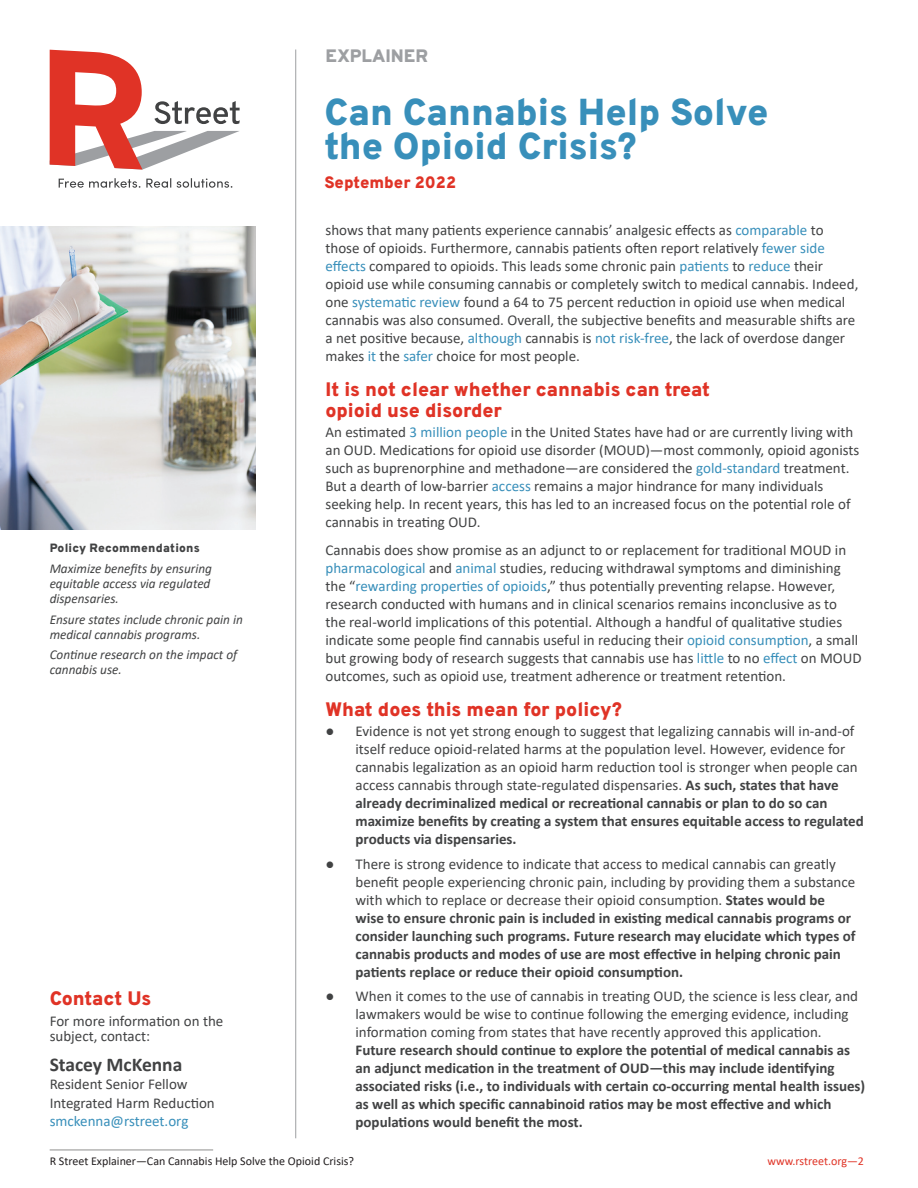
<style>
.page{position:relative;width:918px;height:1188px;background:#fff}
.page>*{position:absolute;margin:0;border:0;box-sizing:border-box;transform-origin:0 0}
.t1{font:900 37.5px/34.5px "Overpass";color:#388fba}
.t2{font:900 19.5px/21px "Overpass";color:#e03326}
.t3{font:700 19.5px "Calibri";color:#414243}
.t4{font:900 18px "Overpass";color:#9d9fa2}
.t5{font:900 16.5px "Overpass";color:#e03326}
.t6{font:15px/18px "Calibri";color:#414243}
.t7{font:700 15px/18px "Calibri";color:#414243}
.t8{font:15px "Calibri";color:#388fba}
.t9{font:italic 13.5px/15px "Calibri";color:#414243}
.t10{font:12px "Calibri";color:#231f20}
.t11{font:900 12px "Overpass";letter-spacing:.015em;color:#414243}
.t12{font:12px "Calibri";letter-spacing:-.005em;color:#e03326}
.s1{color:#388fba}
.s2{font-weight:700}
.s3{font-weight:400}
</style>
<div class="page">
<svg style="left:59px;top:178px;width:173px;height:10px"></svg>
<svg style="left:50px;top:50px;width:190px;height:120px"></svg>
<hr style="left:295px;top:49px;width:1px;height:1089px;background:#9d9fa2">
<hr style="left:50px;top:1150px;width:163px;height:1px;background:#8e8e8d">
<img style="left:0;top:227px;width:256px;height:302px">
<p class="t4" style="left:326px;top:46px;width:104px">EXPLAINER</p>
<p class="t11" style="left:50px;top:543px;width:152px">Policy Recommendations</p>
<p class="t9" style="left:50px;top:561px;width:164px;text-align:justify">Maximize bene昀椀ts by ensuring equitable access via regulated dispensaries.</p>
<p class="t9" style="left:50px;top:611px;width:195px">Ensure states include chronic pain in medical cannabis programs.</p>
<p class="t9" style="left:50px;top:647px;width:189px">Con琀椀nue research on the impact of cannabis use.</p>
<h2 class="t2" style="left:50px;top:989px;width:103px">Contact Us</h2>
<p class="t6" style="left:50px;top:1014px;width:175px;line-height:15px">For more informa琀椀on on the subject, contact:</p>
<h2 class="t3" style="left:50px;top:1057px;width:134px">Stacey McKenna</h2>
<p class="t6" style="left:50px;top:1075px;width:167px;line-height:18.6px">Resident Senior Fellow<br>Integrated Harm Reduc琀椀on</p>
<p class="t8" style="left:50px;top:1111px;width:140px">smckenna@rstreet.org</p>
<h1 class="t1" style="left:325px;top:98px;width:445px">Can Cannabis Help Solve the Opioid Crisis?</h1>
<p class="t5" style="left:325px;top:176px;width:133px">September 2022</p>
<p class="t6" style="left:325px;top:221px;width:534px">shows that many pa琀椀ents experience cannabis’ analgesic e昀昀ects as <span class="s1">comparable</span> to those of opioids. Furthermore, cannabis pa琀椀ents o昀琀en report rela琀椀vely <span class="s1">fewer side<br>e昀昀ects</span> compared to opioids. This leads some chronic pain <span class="s1">pa琀椀ents</span> to <span class="s1">reduce</span> their opioid use while consuming cannabis or completely switch to medical cannabis. Indeed, one <span class="s1">systema琀椀c review</span> found a 64 to 75 percent reduc琀椀on in opioid use when medical cannabis was also consumed. Overall, the subjec琀椀ve bene昀椀ts and measurable shi昀琀s are a net posi琀椀ve because, <span class="s1">although</span> cannabis is <span class="s1">not risk-free</span>, the lack of overdose danger makes <span class="s1">it</span> the <span class="s1">safer</span> choice for most people.</p>
<h2 class="t2" style="left:325px;top:381px;width:386px">It is not clear whether cannabis can treat opioid use disorder</h2>
<p class="t6" style="left:325px;top:423px;width:535px">An es琀椀mated <span class="s1">3 million people</span> in the United States have had or are currently living with an OUD. Medica琀椀ons for opioid use disorder (MOUD)—most commonly, opioid agonists such as buprenorphine and methadone—are considered the <span class="s1">gold-standard</span> treatment.<br>But a dearth of low-barrier <span class="s1">access</span> remains a major hindrance for many individuals seeking help. In recent years, this has led to an increased focus on the poten琀椀al role of cannabis in trea琀椀ng OUD.</p>
<p class="t6" style="left:325px;top:541px;width:538px">Cannabis does show promise as an adjunct to or replacement for tradi琀椀onal MOUD in <span class="s1">pharmacological</span> and <span class="s1">animal</span> studies, reducing withdrawal symptoms and diminishing the “<span class="s1">rewarding proper琀椀es of opioids</span>,” thus poten琀椀ally preven琀椀ng relapse. However, research conducted with humans and in clinical scenarios remains inconclusive as to<br>the real-world implica琀椀ons of this poten琀椀al. Although a handful of qualita琀椀ve studies indicate some people 昀椀nd cannabis useful in reducing their <span class="s1">opioid consump琀椀on</span>, a small but growing body of research suggests that cannabis use has <span class="s1">li琀琀le</span> to no <span class="s1">e昀昀ect</span> on MOUD outcomes, such as opioid use, treatment adherence or treatment reten琀椀on.</p>
<h2 class="t2" style="left:325px;top:698px;width:298px">What does this mean for policy?</h2>
<p class="t6" style="left:355px;top:722px;width:510px;text-indent:-30px">● Evidence is not yet strong enough to suggest that legalizing cannabis will in-and-of itself reduce opioid-related harms at the popula琀椀on level. However, evidence for cannabis legaliza琀椀on as an opioid harm reduc琀椀on tool is stronger when people can access cannabis through state-regulated dispensaries. <span class="s2">As such, states that have already decriminalized medical or recrea琀椀onal cannabis or plan to do so can maximize bene昀椀ts by crea琀椀ng a system that ensures equitable access to regulated products via dispensaries.</span></p>
<p class="t7" style="left:355px;top:855px;width:502px;text-indent:-30px"><span class="s3">● There is strong evidence to indicate that access to medical cannabis can greatly bene昀椀t people experiencing chronic pain, including by providing them a substance with which to replace or decrease their opioid consump琀椀on.</span> States would be wise to ensure chronic pain is included in exis琀椀ng medical cannabis programs or consider launching such programs. Future research may elucidate which types of cannabis products and modes of use are most e昀昀ec琀椀ve in helping chronic pain pa琀椀ents replace or reduce their opioid consump琀椀on.</p>
<p class="t6" style="left:355px;top:987px;width:504px;text-indent:-30px">● When it comes to the use of cannabis in trea琀椀ng OUD, the science is less clear, and lawmakers would be wise to con琀椀nue following the emerging evidence, including informa琀椀on coming from states that have recently approved this applica琀椀on.</p>
<p class="t7" style="left:355px;top:1041px;width:511px">Future research should con琀椀nue to explore the poten琀椀al of medical cannabis as an adjunct medica琀椀on in the treatment of OUD—this may include iden琀椀fying associated risks (i.e., to individuals with certain co-occurring mental health issues) as well as which speci昀椀c cannabinoid ra琀椀os may be most e昀昀ec琀椀ve and which popula琀椀ons would bene昀椀t the most.</p>
<p class="t10" style="left:50px;top:1157px;width:306px">R Street Explainer—Can Cannabis Help Solve the Opioid Crisis?</p>
<p class="t12" style="left:767px;top:1157px;width:98px">www.rstreet.org—2</p>
</div>
